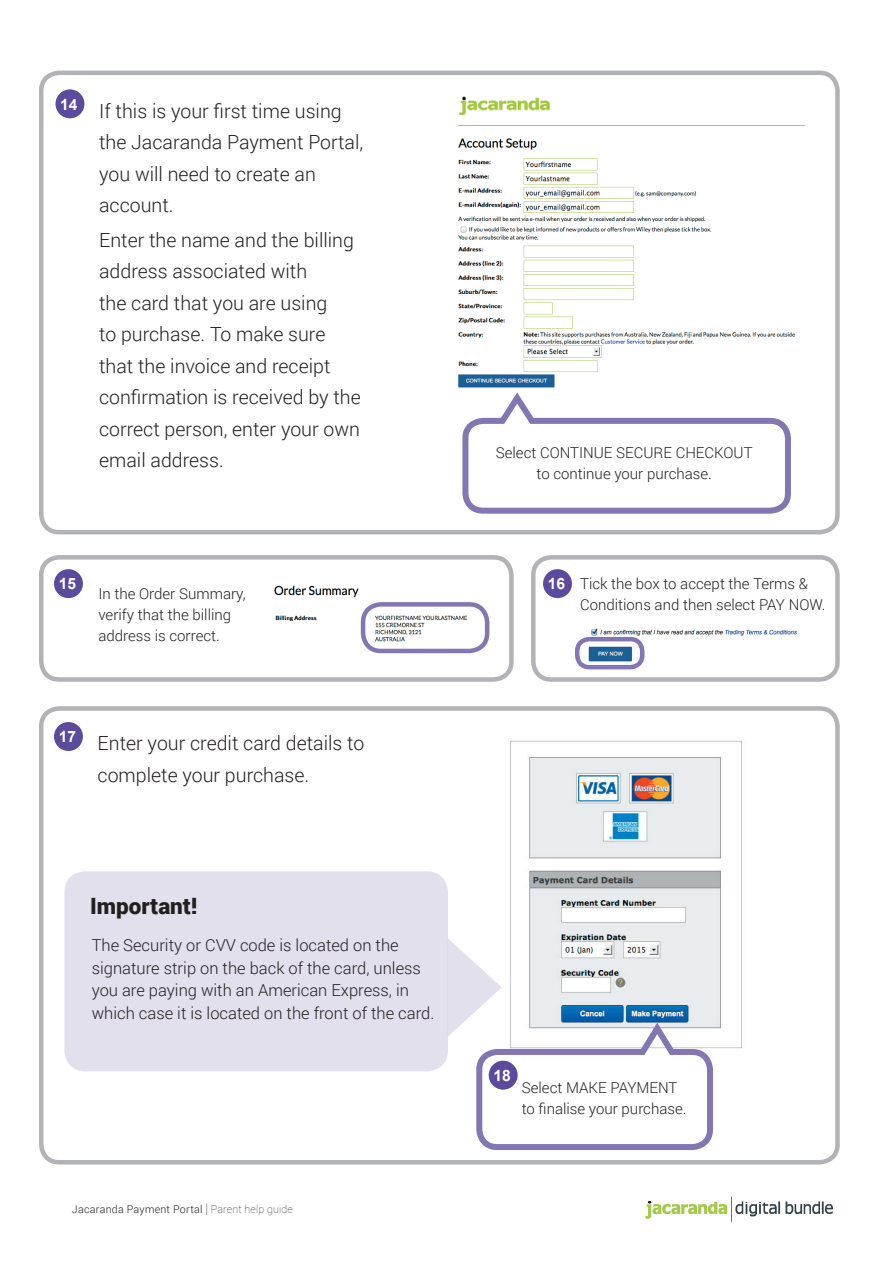
<style>
.page{position:relative;width:893px;height:1263px;background:#fff}
.page>*{position:absolute;margin:0;border:0;box-sizing:border-box;transform-origin:0 0}
.t1{font:900 22.5px "Roboto";color:#231f20}
.t2{font:300 19.5px/31.5px "Roboto";color:#231f20}
.t3{font:300 16.5px/22.5px "Roboto";color:#231f20}
.t4{font:700 15.6px "Arial";color:#fff}
.t5{font:300 15px/21px "Roboto";color:#231f20}
.t6{font:300 10.65px "Roboto";letter-spacing:.025em;color:#231f20}
.s1{font-weight:100;font-size:13.35px}
.s2{font-weight:100}
</style>
<div class="page">
<img style="left:458px;top:96px;width:346px;height:292px">
<div style="left:39px;top:71px;width:801px;height:463px;border:4px solid #b2b3b7;border-radius:18px"></div>
<div style="left:56px;top:89px;width:28px;height:29px;background:#5c4a9c;border-radius:50%"></div>
<svg style="left:459px;top:387px;width:335px;height:127px"></svg>
<img style="left:645px;top:1196px;width:188px;height:26px">
<div style="left:39px;top:706px;width:801px;height:458px;border:4px solid #b2b3b7;border-radius:18px"></div>
<img style="left:510px;top:740px;width:232px;height:309px">
<div style="left:54px;top:722px;width:29px;height:29px;background:#5c4a9c;border-radius:50%"></div>
<div style="left:67px;top:874px;width:378px;height:194px;background:#e3e0ee;border-radius:18px"></div>
<div style="left:64px;top:871px;width:384px;height:200px;border:6px solid #5c4a9c;border-radius:18px"></div>
<svg style="left:448px;top:938px;width:268px;height:213px"></svg>
<div style="left:39px;top:555px;width:475px;height:127px;border:4px solid #b2b3b7;border-radius:18px"></div>
<img style="left:274px;top:585px;width:216px;height:68px">
<div style="left:54px;top:569px;width:29px;height:29px;background:#5c4a9c;border-radius:50%"></div>
<div style="left:361px;top:602px;width:128px;height:51px;border:4px solid #8476b3;border-radius:18px"></div>
<div style="left:531px;top:555px;width:309px;height:127px;border:4px solid #b2b3b7;border-radius:18px"></div>
<div style="left:543px;top:569px;width:29px;height:29px;background:#5c4a9c;border-radius:50%"></div>
<img style="left:580px;top:628px;width:217px;height:41px">
<div style="left:575px;top:637px;width:69px;height:32px;border:4px solid #8476b3;border-radius:12px"></div>
<p class="t2" style="left:99px;top:94px;width:266px;text-indent:-39px"><sup>14</sup> If this is your first time using the Jacaranda Payment Portal, you will need to create an account.</p>
<p class="t2" style="left:99px;top:223px;width:263px">Enter the name and the billing address associated with<br>the card that you are using<br>to purchase. To make sure that the invoice and receipt confirmation is received by the correct person, enter your own email address.</p>
<p class="t5" style="left:496px;top:441px;width:258px;text-align:center">Select CONTINUE SECURE CHECKOUT to continue your purchase.</p>
<p class="t4" style="left:59px;top:573px;width:19px">15</p>
<p class="t5" style="left:580px;top:573px;width:247px">Tick the box to accept the Terms &amp;<br>Conditions and then select PAY NOW.</p>
<p class="t4" style="left:548px;top:573px;width:19px">16</p>
<p class="t5" style="left:98px;top:582px;width:149px">In the Order Summary, verify that the billing address is correct.</p>
<p class="t2" style="left:98px;top:727px;width:268px;text-indent:-39px"><sup>17</sup> Enter your credit card details to complete your purchase.</p>
<p class="t1" style="left:90px;top:890px;width:109px">Important!</p>
<p class="t3" style="left:92px;top:933px;width:344px">The Security or CVV code is located on the signature strip on the back of the card, unless you are paying with an American Express, in which case it is located on the front of the card.</p>
<p class="t6" style="left:72px;top:1202px;width:222px">Jacaranda Payment Portal <span class="s1">|</span> <span class="s2">Parent help guide</span></p>
<p class="t4" style="left:493px;top:1065px;width:19px">18</p>
<p class="t5" style="left:522px;top:1077px;width:166px">Select MAKE PAYMENT to finalise your purchase.</p>
</div>
